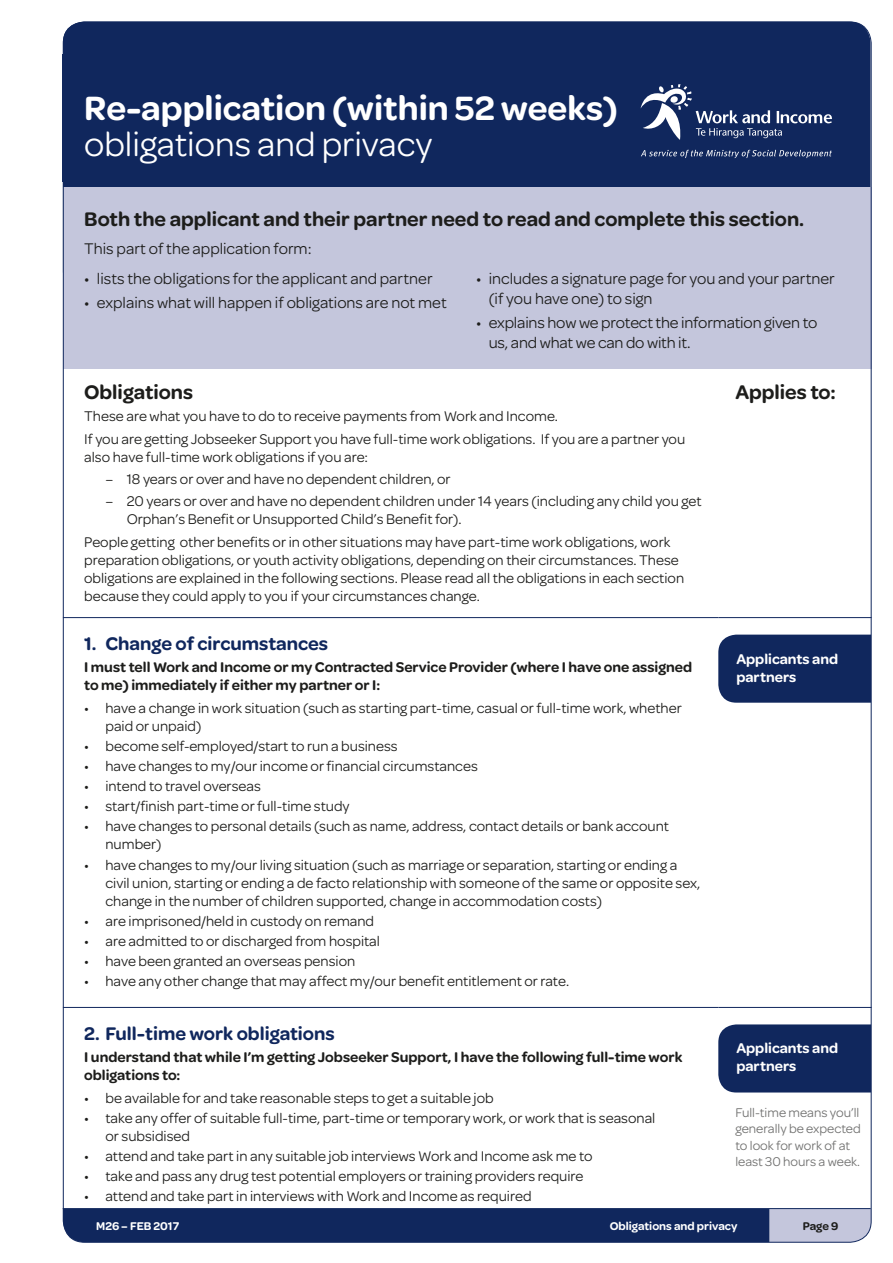
<style>
.page{position:relative;width:893px;height:1263px;background:#fff}
.page>*{position:absolute;margin:0;border:0;box-sizing:border-box;transform-origin:0 0}
.t1{font:600 36px "Omnes";color:#fff}
.t2{font:36px "Omnes";color:#fff}
.t3{font:600 21px "Omnes";color:#1d1d1b}
.t4{font:600 19.5px "Omnes";color:#10275d}
.t5{font:16.5px/19.8px "Omnes";color:#1d1d1b}
.t6{font:15px/18px "Omnes";color:#1d1d1b}
.t7{font:600 15px/18px "Omnes";color:#1d1d1b}
.t8{font:600 15px/18px "Omnes";color:#fff}
.t9{font:13.5px/16.2px "Omnes";color:#70706f}
.t10{font:600 12px "Omnes";color:#fff}
.t11{font:600 12px "Omnes";color:#1d1d1b}
</style>
<div class="page">
<svg style="left:769px;top:1209px;width:101px;height:33px;background:#c1c3da"></svg>
<div style="left:63px;top:1209px;width:706px;height:33px;background:#10275d"></div>
<hr style="left:63px;top:1208px;width:807px;height:1px;background:#10275d">
<div style="left:63px;top:22px;width:807px;height:165px;background:#10275d"></div>
<div style="left:63px;top:187px;width:808px;height:102px;background:#c4c6dc"></div>
<div style="left:63px;top:55px;width:565px;height:127px;background:#10275d"></div>
<svg style="left:640px;top:150px;width:191px;height:8px;background:#42547f"></svg>
<svg style="left:640px;top:84px;width:191px;height:56px;background:#354876"></svg>
<hr style="left:63px;top:617px;width:655px;height:1px;background:#10275d">
<hr style="left:718px;top:617px;width:153px;height:1px;background:#10275d">
<hr style="left:63px;top:1007px;width:655px;height:1px;background:#10275d">
<hr style="left:718px;top:1007px;width:153px;height:1px;background:#10275d">
<div style="left:718px;top:634px;width:151px;height:68px;background:#10275d"></div>
<div style="left:718px;top:1024px;width:151px;height:68px;background:#10275d"></div>
<div style="left:63px;top:271px;width:807px;height:98px;background:#c4c6dc"></div>
<h1 class="t1" style="left:84px;top:82px;width:535px">Re-application (within 52 weeks)</h1>
<h1 class="t2" style="left:84px;top:119px;width:349px">obligations and privacy</h1>
<h2 class="t3" style="left:84px;top:204px;width:721px">Both the applicant and their partner need to read and complete this section.</h2>
<p class="t5" style="left:84px;top:237px;width:229px">This part of the application form:</p>
<p class="t5" style="left:84px;top:268px;width:350px">• lists the obligations for the applicant and partner</p>
<p class="t5" style="left:84px;top:292px;width:364px">• explains what will happen if obligations are not met</p>
<p class="t5" style="left:488px;top:268px;width:347px;text-indent:-13px">• includes a signature page for you and your partner (if you have one) to sign</p>
<p class="t5" style="left:488px;top:312px;width:330px;text-indent:-13px">• explains how we protect the information given to us, and what we can do with it.</p>
<h2 class="t3" style="left:84px;top:377px;width:110px">Obligations</h2>
<p class="t6" style="left:84px;top:404px;width:602px;line-height:22.2px">These are what you have to do to receive payments from Work and Income.<br>If you are getting Jobseeker Support you have full-time work obligations. If you are a partner you</p>
<p class="t6" style="left:84px;top:447px;width:285px">also have full-time work obligations if you are:</p>
<p class="t6" style="left:105px;top:469px;width:346px">– 18 years or over and have no dependent children, or</p>
<p class="t6" style="left:127px;top:491px;width:576px;text-indent:-21px">– 20 years or over and have no dependent children under 14 years (including any child you get<br>Orphan’s Benefit or Unsupported Child’s Benefit for).</p>
<p class="t6" style="left:84px;top:531px;width:601px">People getting other benefits or in other situations may have part-time work obligations, work preparation obligations, or youth activity obligations, depending on their circumstances. These obligations are explained in the following sections. Please read all the obligations in each section because they could apply to you if your circumstances change.</p>
<h3 class="t4" style="left:84px;top:629px;width:245px">1. Change of circumstances</h3>
<p class="t7" style="left:84px;top:657px;width:609px">I must tell Work and Income or my Contracted Service Provider (where I have one assigned to me) immediately if either my partner or I:</p>
<p class="t6" style="left:105px;top:698px;width:577px;text-indent:-21px">• have a change in work situation (such as starting part-time, casual or full-time work, whether paid or unpaid)</p>
<p class="t6" style="left:84px;top:736px;width:315px">• become self-employed/start to run a business</p>
<p class="t6" style="left:84px;top:756px;width:395px">• have changes to my/our income or financial circumstances</p>
<p class="t6" style="left:84px;top:776px;width:178px">• intend to travel overseas</p>
<p class="t6" style="left:84px;top:796px;width:267px">• start/finish part-time or full-time study</p>
<p class="t6" style="left:105px;top:816px;width:564px;text-indent:-21px">• have changes to personal details (such as name, address, contact details or bank account number)</p>
<p class="t6" style="left:105px;top:854px;width:596px;text-indent:-21px">• have changes to my/our living situation (such as marriage or separation, starting or ending a civil union, starting or ending a de facto relationship with someone of the same or opposite sex, change in the number of children supported, change in accommodation costs)</p>
<p class="t6" style="left:84px;top:910px;width:291px">• are imprisoned/held in custody on remand</p>
<p class="t6" style="left:84px;top:931px;width:297px">• are admitted to or discharged from hospital</p>
<p class="t6" style="left:84px;top:951px;width:272px">• have been granted an overseas pension</p>
<p class="t6" style="left:84px;top:971px;width:486px">• have any other change that may affect my/our benefit entitlement or rate.</p>
<h3 class="t4" style="left:84px;top:1019px;width:252px">2. Full-time work obligations</h3>
<p class="t7" style="left:84px;top:1047px;width:599px">I understand that while I’m getting Jobseeker Support, I have the following full-time work obligations to:</p>
<p class="t6" style="left:84px;top:1087px;width:411px">• be available for and take reasonable steps to get a suitable job</p>
<p class="t6" style="left:105px;top:1107px;width:551px;text-indent:-21px">• take any offer of suitable full-time, part-time or temporary work, or work that is seasonal or subsidised</p>
<p class="t6" style="left:84px;top:1145px;width:509px">• attend and take part in any suitable job interviews Work and Income ask me to</p>
<p class="t6" style="left:84px;top:1166px;width:500px">• take and pass any drug test potential employers or training providers require</p>
<p class="t6" style="left:84px;top:1186px;width:448px">• attend and take part in interviews with Work and Income as required</p>
<h2 class="t3" style="left:735px;top:377px;width:102px">Applies to:</h2>
<p class="t8" style="left:736px;top:648px;width:103px">Applicants and partners</p>
<p class="t8" style="left:736px;top:1038px;width:103px">Applicants and partners</p>
<p class="t9" style="left:735px;top:1103px;width:127px">Full-time means you’ll generally be expected to look for work of at least 30 hours a week.</p>
<p class="t10" style="left:96px;top:1216px;width:84px">M26 – FEB 2017</p>
<p class="t10" style="left:609px;top:1216px;width:129px">Obligations and privacy</p>
<p class="t11" style="left:802px;top:1216px;width:37px">Page 9</p>
</div>
